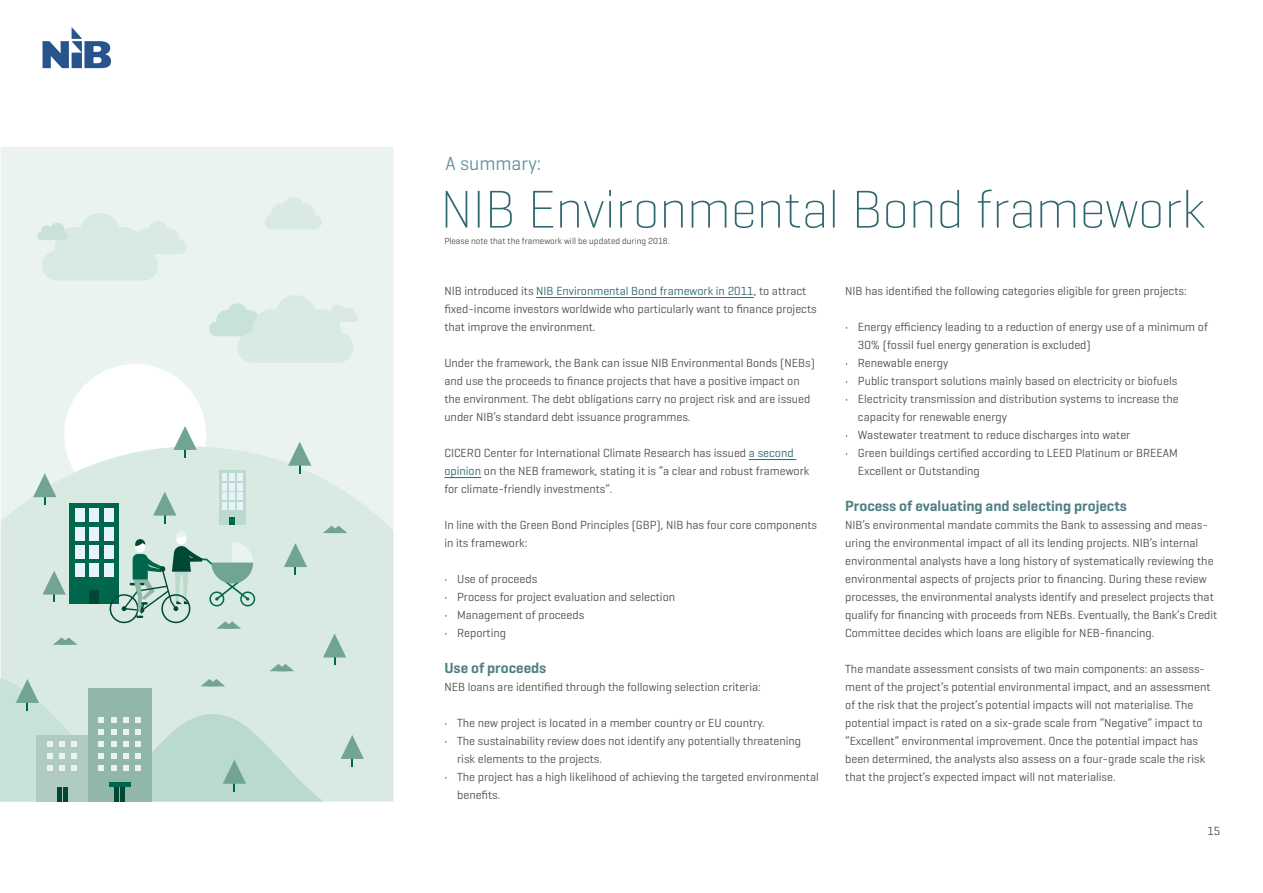
<style>
.page{position:relative;width:1263px;height:893px;background:#fff}
.page>*{position:absolute;margin:0;border:0;box-sizing:border-box;transform-origin:0 0}
.t1{font:200 54px "Geogrotesque";letter-spacing:-.01em;color:#306870}
.t2{font:19.5px "Geogrotesque";color:#65939d}
.t3{font:600 15px "Geogrotesque";color:#4f7f85}
.t4{font:12px/18px "Geogrotesque";color:#505050}
.t5{font:9px "Geogrotesque";color:#505050}
.s1{color:#306870}
</style>
<div class="page">
<svg style="left:43px;top:27px;width:68px;height:41px"></svg>
<div style="left:1px;top:147px;width:392px;height:299px;background:#eaf3ee"></div>
<div style="left:64px;top:364px;width:142px;height:142px;background:#fff;border-radius:50%"></div>
<svg style="left:364px;top:446px;width:29px;height:355px;fill:#d8eae1"></svg>
<hr style="left:536px;top:297px;width:218px;height:1px;background:#306870">
<hr style="left:749px;top:459px;width:47px;height:1px;background:#306870">
<hr style="left:444px;top:477px;width:37px;height:1px;background:#306870">
<svg style="left:209px;top:295px;width:149px;height:68px"></svg>
<svg style="left:37px;top:213px;width:149px;height:68px"></svg>
<svg style="left:0;top:426px;width:364px;height:375px"></svg>
<svg style="left:265px;top:197px;width:57px;height:33px"></svg>
<h2 class="t2" style="left:445px;top:151px;width:97px">A summary:</h2>
<h1 class="t1" style="left:440px;top:176px;width:766px">NIB Environmental Bond framework</h1>
<p class="t5" style="left:444px;top:236px;width:227px">Please note that the framework will be updated during 2018.</p>
<p class="t4" style="left:444px;top:281px;width:374px">NIB introduced its <span class="s1">NIB Environmental Bond framework in 2011</span>, to attract fixed-income investors worldwide who particularly want to finance projects that improve the environment.</p>
<p class="t4" style="left:444px;top:353px;width:372px">Under the framework, the Bank can issue NIB Environmental Bonds (NEBs) and use the proceeds to finance projects that have a positive impact on the environment. The debt obligations carry no project risk and are issued under NIB’s standard debt issuance programmes.</p>
<p class="t4" style="left:444px;top:443px;width:366px">CICERO Center for International Climate Research has issued <span class="s1">a second opinion</span> on the NEB framework, stating it is “a clear and robust framework for climate-friendly investments”.</p>
<p class="t4" style="left:444px;top:515px;width:374px">In line with the Green Bond Principles (GBP), NIB has four core components in its framework:</p>
<p class="t4" style="left:444px;top:569px;width:94px">• Use of proceeds</p>
<p class="t4" style="left:444px;top:587px;width:232px">• Process for project evaluation and selection</p>
<p class="t4" style="left:444px;top:605px;width:141px">• Management of proceeds</p>
<p class="t4" style="left:444px;top:623px;width:63px">• Reporting</p>
<p class="t3" style="left:444px;top:658px;width:103px">Use of proceeds</p>
<p class="t4" style="left:444px;top:677px;width:318px">NEB loans are identified through the following selection criteria:</p>
<p class="t4" style="left:444px;top:713px;width:322px">• The new project is located in a member country or EU country.</p>
<p class="t4" style="left:457px;top:731px;width:346px;text-indent:-13px">• The sustainability review does not identify any potentially threatening risk elements to the projects.</p>
<p class="t4" style="left:457px;top:767px;width:363px;text-indent:-13px">• The project has a high likelihood of achieving the targeted environmental benefits.</p>
<p class="t4" style="left:845px;top:281px;width:343px">NIB has identified the following categories eligible for green projects:</p>
<p class="t4" style="left:858px;top:317px;width:351px;text-indent:-13px">• Energy efficiency leading to a reduction of energy use of a minimum of<br>30% (fossil fuel energy generation is excluded)</p>
<p class="t4" style="left:845px;top:353px;width:105px">• Renewable energy</p>
<p class="t4" style="left:845px;top:371px;width:334px">• Public transport solutions mainly based on electricity or biofuels</p>
<p class="t4" style="left:858px;top:389px;width:322px;text-indent:-13px">• Electricity transmission and distribution systems to increase the capacity for renewable energy</p>
<p class="t4" style="left:845px;top:425px;width:287px">• Wastewater treatment to reduce discharges into water</p>
<p class="t4" style="left:858px;top:443px;width:321px;text-indent:-13px">• Green buildings certified according to LEED Platinum or BREEAM<br>Excellent or Outstanding</p>
<p class="t3" style="left:845px;top:496px;width:283px">Process of evaluating and selecting projects</p>
<p class="t4" style="left:845px;top:515px;width:374px">NIB’s environmental mandate commits the Bank to assessing and meas&shy;uring the environmental impact of all its lending projects. NIB’s internal environmental analysts have a long history of systematically reviewing the environmental aspects of projects prior to financing. During these review processes, the environmental analysts identify and preselect projects that qualify for financing with proceeds from NEBs. Eventually, the Bank’s Credit Committee decides which loans are eligible for NEB-financing.</p>
<p class="t4" style="left:845px;top:659px;width:367px">The mandate assessment consists of two main components: an assess&shy;ment of the project’s potential environmental impact, and an assessment of the risk that the project’s potential impacts will not materialise. The potential impact is rated on a six-grade scale from “Negative” impact to “Excellent” environmental improvement. Once the potential impact has been determined, the analysts also assess on a four-grade scale the risk that the project’s expected impact will not materialise.</p>
<p class="t4" style="left:1207px;top:821px;width:15px">15</p>
</div>
